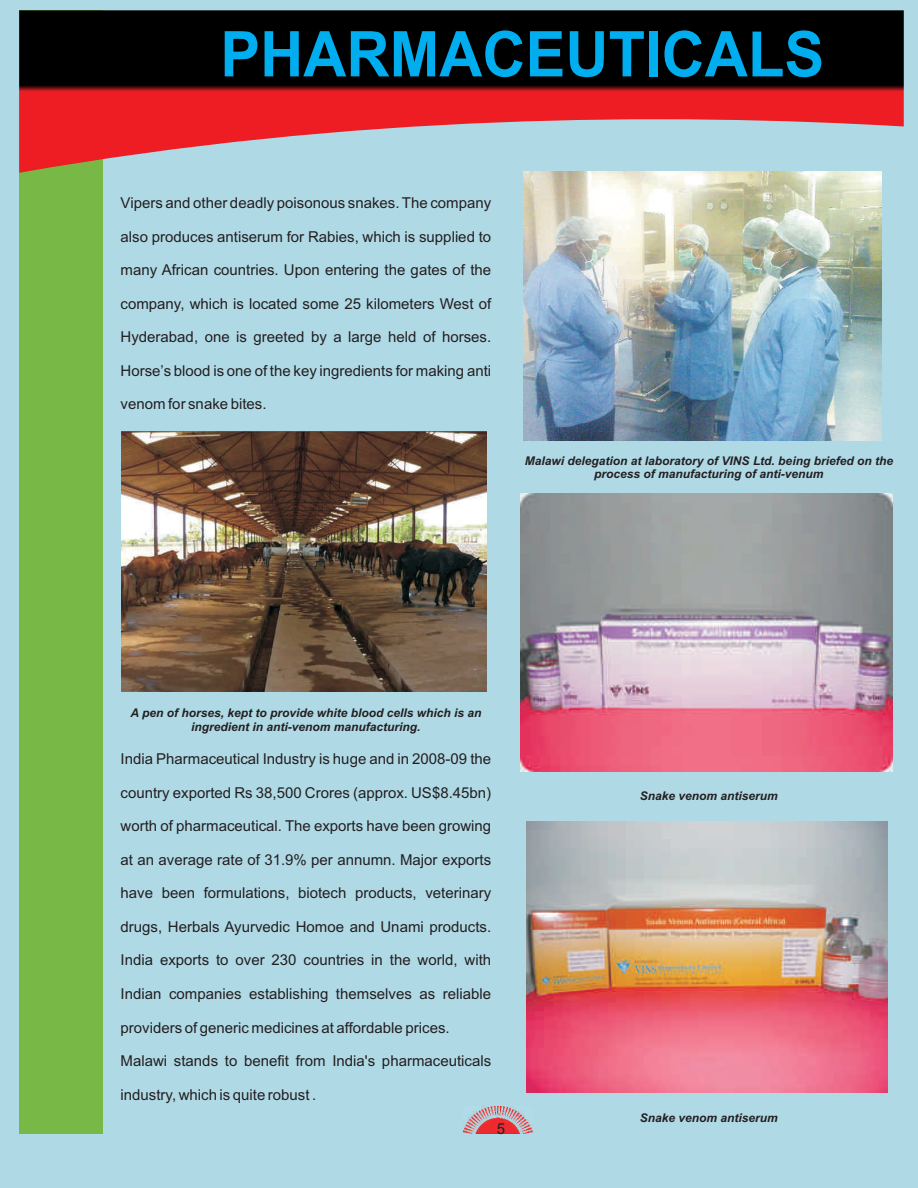
<style>
.page{position:relative;width:918px;height:1188px;background:#b0d9e6}
.page>*{position:absolute;margin:0;border:0;box-sizing:border-box;transform-origin:0 0}
.t1{font:700 63.15px "Arial";color:#00aeef;scale:.95 1}
.t2{font:15px "Arial";color:#231f20}
.t3{font:italic 700 12px/13.4px "Arial";color:#231f20;text-align:center}
</style>
<div class="page">
<div style="left:19px;top:10px;width:84px;height:1124px;background:#78b847"></div>
<svg style="left:19px;top:10px;width:885px;height:163px"></svg>
<img style="left:464px;top:1107px;width:68px;height:27px">
<img style="left:523px;top:172px;width:358px;height:268px">
<img style="left:122px;top:432px;width:364px;height:259px">
<img style="left:520px;top:494px;width:372px;height:277px">
<img style="left:526px;top:822px;width:362px;height:271px">
<h1 class="t1" style="left:220px;top:30px;width:637px">PHARMACEUTICALS</h1>
<p class="t2" style="left:121px;top:197px;width:372px">Vipers and other deadly poisonous snakes. The company</p>
<p class="t2" style="left:121px;top:231px;width:372px">also produces antiserum for Rabies, which is supplied to</p>
<p class="t2" style="left:121px;top:264px;width:372px">many African countries. Upon entering the gates of the</p>
<p class="t2" style="left:121px;top:298px;width:372px">company, which is located some 25 kilometers West of</p>
<p class="t2" style="left:121px;top:331px;width:372px">Hyderabad, one is greeted by a large held of horses.</p>
<p class="t2" style="left:121px;top:365px;width:372px">Horse’s blood is one of the key ingredients for making anti</p>
<p class="t2" style="left:121px;top:398px;width:147px">venom for snake bites.</p>
<p class="t3" style="left:525px;top:455px;width:370px">Malawi delegation at laboratory of VINS Ltd. being briefed on the process of manufacturing of anti-venum</p>
<p class="t3" style="left:130px;top:708px;width:352px">A pen of horses, kept to provide white blood cells which is an ingredient in anti-venom manufacturing.</p>
<p class="t2" style="left:121px;top:753px;width:372px">India Pharmaceutical Industry is huge and in 2008-09 the</p>
<p class="t2" style="left:121px;top:787px;width:372px">country exported Rs 38,500 Crores (approx. US$8.45bn)</p>
<p class="t2" style="left:121px;top:820px;width:372px">worth of pharmaceutical. The exports have been growing</p>
<p class="t2" style="left:121px;top:854px;width:372px">at an average rate of 31.9% per annumn. Major exports</p>
<p class="t2" style="left:121px;top:888px;width:372px">have been formulations, biotech products, veterinary</p>
<p class="t2" style="left:121px;top:921px;width:372px">drugs, Herbals Ayurvedic Homoe and Unami products.</p>
<p class="t2" style="left:121px;top:955px;width:372px">India exports to over 230 countries in the world, with</p>
<p class="t2" style="left:121px;top:988px;width:372px">Indian companies establishing themselves as reliable</p>
<p class="t2" style="left:121px;top:1022px;width:331px">providers of generic medicines at affordable prices.</p>
<p class="t2" style="left:121px;top:1055px;width:372px">Malawi stands to benefit from India's pharmaceuticals</p>
<p class="t2" style="left:121px;top:1089px;width:197px">industry, which is quite robust .</p>
<p class="t2" style="left:497px;top:1123px;width:10px">5</p>
<p class="t3" style="left:640px;top:790px;width:140px">Snake venom antiserum</p>
<p class="t3" style="left:640px;top:1112px;width:140px">Snake venom antiserum</p>
</div>
